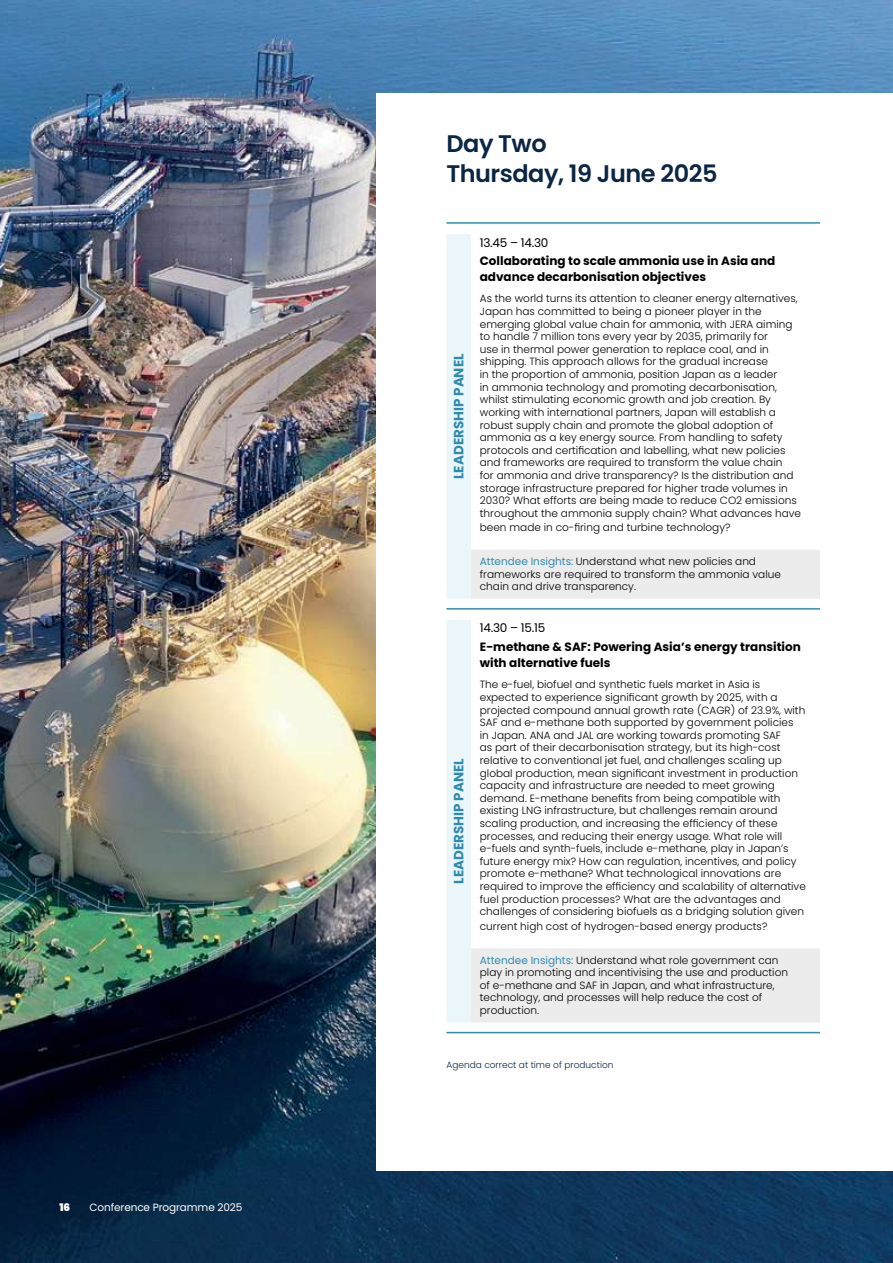
<style>
.page{position:relative;width:893px;height:1263px;background:#fff}
.page>*{position:absolute;margin:0;border:0;box-sizing:border-box;transform-origin:0 0}
.t1{font:600 24px/30px "Poppins";letter-spacing:-.02em;color:#0b2545}
.t2{font:700 13.5px "Poppins";color:#2f8bad}
.t3{font:700 12px/16.2px "Poppins";color:#000}
.t4{font:12px "Poppins";letter-spacing:-.02em;color:#000}
.t5{font:300 10.5px/12.6px "Poppins";color:#000}
.t6{font:10.5px "Poppins";letter-spacing:-.01em;color:#fff}
.t7{font:900 10.5px "Poppins";color:#fff}
.t8{font:300 9px "Poppins";color:#0b2545}
.s1{font-weight:400;color:#2f8bad}
</style>
<div class="page">
<img style="left:0;top:0;width:893px;height:1263px">
<div style="left:376px;top:93px;width:517px;height:1077px;background:#fff"></div>
<div style="left:446px;top:234px;width:25px;height:788px;background:#eaf6fa"></div>
<svg style="left:471px;top:550px;width:349px;height:472px"></svg>
<hr style="left:446px;top:222px;width:374px;height:2px;background:#2f8bad">
<hr style="left:446px;top:608px;width:374px;height:2px;background:#2f8bad">
<hr style="left:446px;top:1032px;width:374px;height:1px;background:#2f8bad">
<p class="t7" style="left:60px;top:1201px;width:12px">16</p>
<p class="t6" style="left:90px;top:1201px;width:154px">Conference Programme 2025</p>
<h1 class="t1" style="left:446px;top:129px;width:273px">Day Two<br>Thursday, 19 June 2025</h1>
<p class="t2" style="left:451px;top:479px;width:127px;rotate:-90deg">LEADERSHIP PANEL</p>
<p class="t2" style="left:451px;top:884px;width:127px;rotate:-90deg">LEADERSHIP PANEL</p>
<p class="t4" style="left:480px;top:235px;width:70px">13.45 – 14.30</p>
<p class="t3" style="left:480px;top:253px;width:297px">Collaborating to scale ammonia use in Asia and advance decarbonisation objectives</p>
<p class="t5" style="left:480px;top:293px;width:323px">As the world turns its attention to cleaner energy alternatives, Japan has committed to being a pioneer player in the emerging global value chain for ammonia, with JERA aiming to handle 7 million tons every year by 2035, primarily for<br>use in thermal power generation to replace coal, and in shipping. This approach allows for the gradual increase<br>in the proportion of ammonia, position Japan as a leader<br>in ammonia technology and promoting decarbonisation, whilst stimulating economic growth and job creation. By working with international partners, Japan will establish a robust supply chain and promote the global adoption of ammonia as a key energy source. From handling to safety protocols and certification and labelling, what new policies and frameworks are required to transform the value chain<br>for ammonia and drive transparency? Is the distribution and storage infrastructure prepared for higher trade volumes in 2030? What efforts are being made to reduce CO2 emissions throughout the ammonia supply chain? What advances have</p>
<p class="t5" style="left:480px;top:521px;width:252px">been made in co-firing and turbine technology?</p>
<p class="t5" style="left:480px;top:555px;width:303px"><span class="s1">Attendee Insights:</span> Understand what new policies and frameworks are required to transform the ammonia value chain and drive transparency.</p>
<p class="t4" style="left:480px;top:621px;width:67px">14.30 – 15.15</p>
<p class="t3" style="left:480px;top:639px;width:323px">E-methane &amp; SAF: Powering Asia’s energy transition with alternative fuels</p>
<p class="t5" style="left:480px;top:678px;width:328px">The e-fuel, biofuel and synthetic fuels market in Asia is expected to experience significant growth by 2025, with a projected compound annual growth rate (CAGR) of 23.9%, with SAF and e-methane both supported by government policies<br>in Japan. ANA and JAL are working towards promoting SAF<br>as part of their decarbonisation strategy, but its high-cost relative to conventional jet fuel, and challenges scaling up global production, mean significant investment in production capacity and infrastructure are needed to meet growing demand. E-methane benefits from being compatible with existing LNG infrastructure, but challenges remain around scaling production, and increasing the efficiency of these processes, and reducing their energy usage. What role will e-fuels and synth-fuels, include e-methane, play in Japan’s future energy mix? How can regulation, incentives, and policy promote e-methane? What technological innovations are required to improve the efficiency and scalability of alternative fuel production processes? What are the advantages and challenges of considering biofuels as a bridging solution given</p>
<p class="t5" style="left:480px;top:920px;width:289px">current high cost of hydrogen-based energy products?</p>
<p class="t5" style="left:480px;top:954px;width:310px"><span class="s1">Attendee Insights:</span> Understand what role government can play in promoting and incentivising the use and production of e-methane and SAF in Japan, and what infrastructure, technology, and processes will help reduce the cost of production.</p>
<p class="t8" style="left:446px;top:1059px;width:169px">Agenda correct at time of production</p>
</div>
